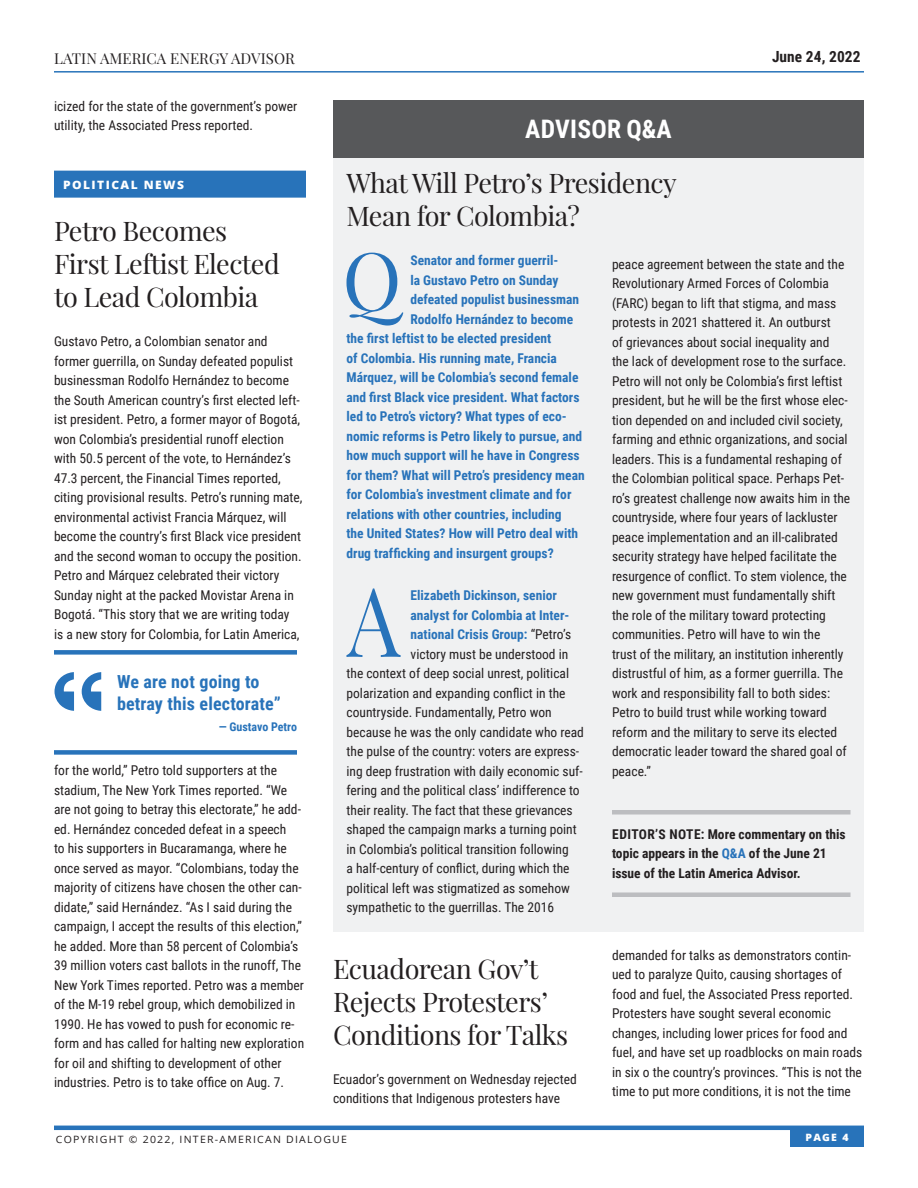
<style>
.page{position:relative;width:918px;height:1188px;background:#fff}
.page>*{position:absolute;margin:0;border:0;box-sizing:border-box;transform-origin:0 0}
.Answer_Text_-_Drop_C{font:96.15px "Playfair Display";color:#2873ba;scale:.88 1}
.Question_Text_-_Drop{font:80.1px "Playfair Display";color:#2873ba}
.Subhead_18pt{font:27px/33px "Playfair Display";letter-spacing:-.02em;color:#231f20}
.Main_Body_Text{font:27px/33px "Playfair Display";letter-spacing:-.02em;color:#231f20}
.White_Section_Titles{font:700 25.5px "Roboto Condensed";letter-spacing:.01em;color:#fff}
.New_-_Block_Quote_Te{font:700 18px/21.6px "Roboto Condensed";letter-spacing:.01em;color:#2873ba}
.t1{font:700 15.3px "Roboto Condensed";letter-spacing:.005em;color:#231f20}
.t2{font:15px "Playfair Display";letter-spacing:.005em;color:#231f20}
.Main_Body_Text-2{font:13.5px/19.5px "Roboto Condensed";color:#231f20}
.Answer_Text_-_Drop_C-2{font:13.5px/19.5px "Roboto Condensed";color:#231f20}
.Question_Text_-_Drop-2{font:700 13.5px "Roboto Condensed";color:#2873ba}
.Editors_Note{font:700 13.5px/19.5px "Roboto Condensed";color:#231f20}
.Answer_Text_-_Drop_C-3{font:700 13.5px "Roboto Condensed";color:#2873ba}
.Quote_-_Name{font:700 12px "Roboto Condensed";color:#2873ba}
.Sections_-_with_Ener{font:800 11.55px "Open Sans";letter-spacing:.12em;color:#fff;scale:1.04 1}
.t3{font:10.05px "Open Sans";letter-spacing:.12em;color:#231f20;scale:1.04 1}
.t4{font:800 10.05px "Open Sans";color:#fff;scale:1.04 1}
.s1{font-weight:400;color:#231f20}
.s2{color:#2873ba}
</style>
<div class="page">
<hr style="left:54px;top:1126px;width:810px;height:4px;background:#2873ba">
<div style="left:790px;top:1129px;width:74px;height:18px;background:#2873ba"></div>
<hr style="left:54px;top:71px;width:810px;height:2px;background:#2873ba">
<div style="left:54px;top:171px;width:252px;height:27px;background:#2873ba"></div>
<div style="left:333px;top:151px;width:531px;height:781px;background:#f0f1f2"></div>
<hr style="left:612px;top:810px;width:238px;height:4px;background:#bcbdc0">
<div style="left:612px;top:892px;width:238px;height:5px;background:#bcbdc0"></div>
<div style="left:333px;top:100px;width:531px;height:58px;background:#57585a"></div>
<div style="left:54px;top:650px;width:243px;height:5px;background:#2873ba"></div>
<div style="left:54px;top:750px;width:243px;height:5px;background:#2873ba"></div>
<svg style="left:54px;top:672px;width:20px;height:39px"></svg>
<svg style="left:82px;top:672px;width:19px;height:39px"></svg>
<p class="t2" style="left:54px;top:49px;width:242px">LATIN AMERICA ENERGY ADVISOR</p>
<p class="t1" style="left:772px;top:46px;width:90px">June 24, 2022</p>
<p class="Main_Body_Text-2" style="left:54px;top:96px;width:245px">icized for the state of the government’s power utility, the Associated Press reported.</p>
<p class="White_Section_Titles" style="left:525px;top:111px;width:148px">ADVISOR Q&amp;A</p>
<p class="Sections_-_with_Ener" style="left:63px;top:176px;width:118px">POLITICAL NEWS</p>
<p class="Subhead_18pt" style="left:54px;top:214px;width:227px">Petro Becomes<br>First Leftist Elected to Lead Colombia</p>
<p class="Main_Body_Text-2" style="left:54px;top:331px;width:250px">Gustavo Petro, a Colombian senator and former guerrilla, on Sunday defeated populist businessman Rodolfo Hernández to become the South American country’s first elected left&shy;ist president. Petro, a former mayor of Bogotá, won Colombia’s presidential runoff election with 50.5 percent of the vote, to Hernández’s 47.3 percent, the Financial Times reported, citing provisional results. Petro’s running mate, environmental activist Francia Márquez, will become the country’s first Black vice president and the second woman to occupy the position.<br>Petro and Márquez celebrated their victory Sunday night at the packed Movistar Arena in Bogotá. “This story that we are writing today<br>is a new story for Colombia, for Latin America,</p>
<p class="New_-_Block_Quote_Te" style="left:117px;top:670px;width:165px">We are not going to betray this electorate”</p>
<p class="Quote_-_Name" style="left:219px;top:718px;width:80px">— Gustavo Petro</p>
<p class="Main_Body_Text-2" style="left:54px;top:760px;width:252px">for the world,” Petro told supporters at the stadium, The New York Times reported. “We are not going to betray this electorate,” he add&shy;ed. Hernández conceded defeat in a speech<br>to his supporters in Bucaramanga, where he once served as mayor. “Colombians, today the majority of citizens have chosen the other can&shy;didate,” said Hernández. “As I said during the campaign, I accept the results of this election,” he added. More than 58 percent of Colombia’s 39 million voters cast ballots in the runoff, The New York Times reported. Petro was a member of the M-19 rebel group, which demobilized in 1990. He has vowed to push for economic re&shy;form and has called for halting new exploration for oil and shifting to development of other industries. Petro is to take office on Aug. 7.</p>
<p class="Subhead_18pt" style="left:346px;top:167px;width:332px">What Will Petro’s Presidency<br>Mean for Colombia?</p>
<p class="Question_Text_-_Drop" style="left:342px;top:230px;width:61px">Q</p>
<p class="Question_Text_-_Drop-2" style="left:410px;top:251px;width:150px">Senator and former guerril-</p>
<p class="Answer_Text_-_Drop_C-2" style="left:612px;top:253px;width:240px">peace agreement between the state and the Revolutionary Armed Forces of Colombia (FARC) began to lift that stigma, and mass protests in 2021 shattered it. An outburst<br>of grievances about social inequality and<br>the lack of development rose to the surface.<br>Petro will not only be Colombia’s first leftist president, but he will be the first whose elec&shy;tion depended on and included civil society, farming and ethnic organizations, and social leaders. This is a fundamental reshaping of the Colombian political space. Perhaps Pet&shy;ro’s greatest challenge now awaits him in the countryside, where four years of lackluster peace implementation and an ill-calibrated security strategy have helped facilitate the resurgence of conflict. To stem violence, the new government must fundamentally shift the role of the military toward protecting communities. Petro will have to win the<br>trust of the military, an institution inherently distrustful of him, as a former guerrilla. The work and responsibility fall to both sides:<br>Petro to build trust while working toward reform and the military to serve its elected democratic leader toward the shared goal of peace.”</p>
<p class="Question_Text_-_Drop-2" style="left:410px;top:271px;width:150px">la Gustavo Petro on Sunday</p>
<p class="Question_Text_-_Drop-2" style="left:410px;top:290px;width:170px">defeated populist businessman</p>
<p class="Question_Text_-_Drop-2" style="left:410px;top:310px;width:164px">Rodolfo Hernández to become</p>
<p class="Question_Text_-_Drop-2" style="left:346px;top:329px;width:206px">the first leftist to be elected president</p>
<p class="Question_Text_-_Drop-2" style="left:346px;top:349px;width:212px">of Colombia. His running mate, Francia</p>
<p class="Question_Text_-_Drop-2" style="left:346px;top:368px;width:233px">Márquez, will be Colombia’s second female</p>
<p class="Question_Text_-_Drop-2" style="left:346px;top:388px;width:235px">and first Black vice president. What factors</p>
<p class="Question_Text_-_Drop-2" style="left:346px;top:407px;width:222px">led to Petro’s victory? What types of eco-</p>
<p class="Question_Text_-_Drop-2" style="left:346px;top:427px;width:237px">nomic reforms is Petro likely to pursue, and</p>
<p class="Question_Text_-_Drop-2" style="left:346px;top:446px;width:235px">how much support will he have in Congress</p>
<p class="Question_Text_-_Drop-2" style="left:346px;top:466px;width:240px">for them? What will Petro’s presidency mean</p>
<p class="Question_Text_-_Drop-2" style="left:346px;top:485px;width:227px">for Colombia’s investment climate and for</p>
<p class="Question_Text_-_Drop-2" style="left:346px;top:505px;width:217px">relations with other countries, including</p>
<p class="Question_Text_-_Drop-2" style="left:346px;top:524px;width:233px">the United States? How will Petro deal with</p>
<p class="Question_Text_-_Drop-2" style="left:346px;top:544px;width:209px">drug trafficking and insurgent groups?</p>
<p class="Answer_Text_-_Drop_C" style="left:347px;top:561px;width:62px">A</p>
<p class="Answer_Text_-_Drop_C-3" style="left:411px;top:586px;width:148px">Elizabeth Dickinson, senior</p>
<p class="Answer_Text_-_Drop_C-3" style="left:411px;top:605px;width:160px">analyst for Colombia at Inter-</p>
<p class="Answer_Text_-_Drop_C-3" style="left:411px;top:625px;width:162px">national Crisis Group: <span class="s1">“Petro’s</span></p>
<p class="Answer_Text_-_Drop_C-2" style="left:411px;top:643px;width:159px">victory must be understood in</p>
<p class="Answer_Text_-_Drop_C-2" style="left:346px;top:663px;width:224px">the context of deep social unrest, political</p>
<p class="Answer_Text_-_Drop_C-2" style="left:346px;top:682px;width:221px">polarization and expanding conflict in the</p>
<p class="Answer_Text_-_Drop_C-2" style="left:346px;top:702px;width:207px">countryside. Fundamentally, Petro won</p>
<p class="Answer_Text_-_Drop_C-2" style="left:346px;top:721px;width:239px">because he was the only candidate who read</p>
<p class="Answer_Text_-_Drop_C-2" style="left:346px;top:741px;width:234px">the pulse of the country: voters are express-</p>
<p class="Answer_Text_-_Drop_C-2" style="left:346px;top:760px;width:238px">ing deep frustration with daily economic suf-</p>
<p class="Answer_Text_-_Drop_C-2" style="left:346px;top:780px;width:235px">fering and the political class’ indifference to</p>
<p class="Answer_Text_-_Drop_C-2" style="left:346px;top:799px;width:228px">their reality. The fact that these grievances</p>
<p class="Answer_Text_-_Drop_C-2" style="left:346px;top:819px;width:232px">shaped the campaign marks a turning point</p>
<p class="Answer_Text_-_Drop_C-2" style="left:346px;top:838px;width:224px">in Colombia’s political transition following</p>
<p class="Answer_Text_-_Drop_C-2" style="left:346px;top:858px;width:225px">a half-century of conflict, during which the</p>
<p class="Answer_Text_-_Drop_C-2" style="left:346px;top:877px;width:225px">political left was stigmatized as somehow</p>
<p class="Answer_Text_-_Drop_C-2" style="left:346px;top:897px;width:209px">sympathetic to the guerrillas. The 2016</p>
<p class="Editors_Note" style="left:612px;top:823px;width:235px">EDITOR’S NOTE: More commentary on this topic appears in the <span class="s2">Q&amp;A</span> of the June 21 issue of the Latin America Advisor.</p>
<p class="Main_Body_Text" style="left:333px;top:952px;width:237px">Ecuadorean Gov’t<br>Rejects Protesters’<br>Conditions for Talks</p>
<p class="Main_Body_Text-2" style="left:333px;top:1069px;width:245px">Ecuador’s government on Wednesday rejected conditions that Indigenous protesters have</p>
<p class="Main_Body_Text-2" style="left:612px;top:945px;width:252px">demanded for talks as demonstrators contin&shy;ued to paralyze Quito, causing shortages of food and fuel, the Associated Press reported.<br>Protesters have sought several economic changes, including lower prices for food and fuel, and have set up roadblocks on main roads in six o the country’s provinces. “This is not the time to put more conditions, it is not the time</p>
<p class="t3" style="left:56px;top:1132px;width:281px">COPYRIGHT © 2022, INTER-AMERICAN DIALOGUE</p>
<p class="t4" style="left:806px;top:1129px;width:43px">PAGE 4</p>
</div>
